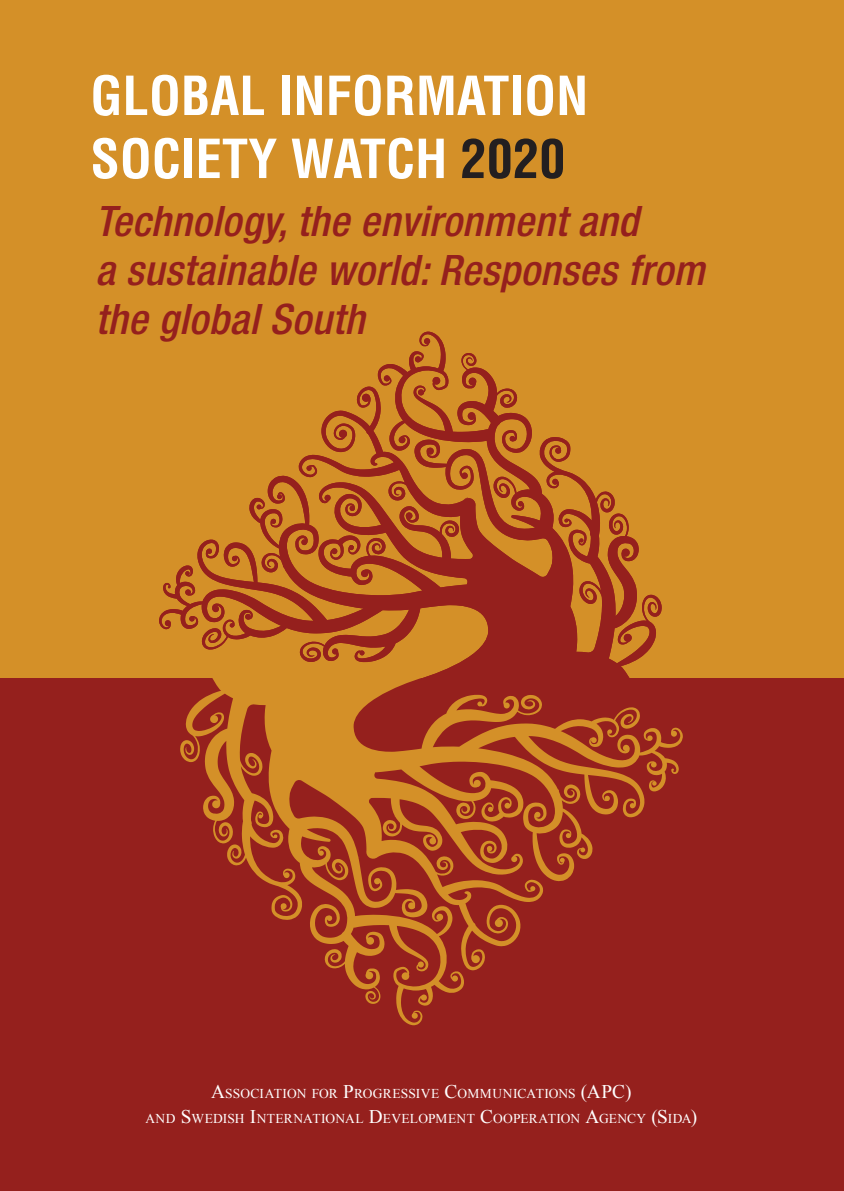
<style>
.page{position:relative;width:844px;height:1191px;background:#fff}
.page>*{position:absolute;margin:0;border:0;box-sizing:border-box;transform-origin:0 0}
.t1{font:700 condensed 52.5px/63px "Helvetica";color:#fff}
.t2{font:italic 500 condensed 42px/49px "Helvetica Neue";letter-spacing:.01em;color:#95201d}
.t3{font:13.47px/24.5px "Times New Roman";letter-spacing:.01em;color:#fff;text-align:center}
.s1{color:#231f20}
.s2{font-size:19.25px}
</style>
<div class="page">
<div style="left:0;top:0;width:843px;height:691px;background:#d49028"></div>
<div style="left:0;top:678px;width:843px;height:513px;background:#95201d"></div>
<svg style="left:159px;top:331px;width:502px;height:346px"></svg>
<div style="left:468px;top:377px;width:8px;height:8px;background:#95201d;border-radius:50%"></div>
<div style="left:467px;top:412px;width:8px;height:8px;background:#95201d;border-radius:50%"></div>
<div style="left:432px;top:377px;width:8px;height:7px;background:#95201d;border-radius:50%"></div>
<svg style="left:418px;top:389px;width:6px;height:6px"></svg>
<svg style="left:384px;top:375px;width:6px;height:6px"></svg>
<div style="left:362px;top:394px;width:8px;height:8px;background:#95201d;border-radius:50%"></div>
<div style="left:339px;top:430px;width:8px;height:8px;background:#95201d;border-radius:50%"></div>
<svg style="left:306px;top:466px;width:5px;height:5px"></svg>
<svg style="left:324px;top:495px;width:6px;height:6px"></svg>
<svg style="left:301px;top:539px;width:6px;height:6px"></svg>
<svg style="left:271px;top:519px;width:5px;height:5px"></svg>
<svg style="left:277px;top:494px;width:5px;height:5px"></svg>
<svg style="left:256px;top:504px;width:5px;height:5px"></svg>
<svg style="left:232px;top:556px;width:5px;height:5px"></svg>
<svg style="left:207px;top:548px;width:5px;height:6px"></svg>
<svg style="left:185px;top:571px;width:5px;height:4px"></svg>
<svg style="left:185px;top:589px;width:6px;height:6px"></svg>
<svg style="left:165px;top:620px;width:6px;height:6px"></svg>
<svg style="left:189px;top:616px;width:5px;height:5px"></svg>
<div style="left:212px;top:606px;width:7px;height:6px;background:#95201d;border-radius:50%"></div>
<svg style="left:245px;top:614px;width:6px;height:5px"></svg>
<svg style="left:332px;top:648px;width:6px;height:6px"></svg>
<svg style="left:359px;top:650px;width:5px;height:5px"></svg>
<svg style="left:331px;top:548px;width:6px;height:6px"></svg>
<svg style="left:349px;top:545px;width:5px;height:5px"></svg>
<div style="left:361px;top:570px;width:7px;height:7px;background:#95201d;border-radius:50%"></div>
<svg style="left:349px;top:505px;width:6px;height:6px"></svg>
<div style="left:405px;top:512px;width:7px;height:7px;background:#95201d;border-radius:50%"></div>
<svg style="left:415px;top:356px;width:6px;height:6px"></svg>
<svg style="left:424px;top:338px;width:6px;height:6px"></svg>
<div style="left:398px;top:436px;width:7px;height:7px;background:#95201d;border-radius:3px"></div>
<svg style="left:426px;top:447px;width:8px;height:8px"></svg>
<svg style="left:461px;top:472px;width:7px;height:7px"></svg>
<svg style="left:229px;top:623px;width:5px;height:4px"></svg>
<svg style="left:621px;top:548px;width:9px;height:9px"></svg>
<svg style="left:623px;top:633px;width:9px;height:9px"></svg>
<svg style="left:552px;top:479px;width:6px;height:5px"></svg>
<svg style="left:579px;top:538px;width:4px;height:5px"></svg>
<svg style="left:518px;top:501px;width:5px;height:5px"></svg>
<svg style="left:555px;top:448px;width:6px;height:6px"></svg>
<svg style="left:509px;top:436px;width:6px;height:5px"></svg>
<svg style="left:564px;top:518px;width:4px;height:5px"></svg>
<svg style="left:180px;top:677px;width:502px;height:348px"></svg>
<div style="left:365px;top:971px;width:8px;height:8px;background:#d49028;border-radius:50%"></div>
<div style="left:366px;top:937px;width:8px;height:7px;background:#d49028;border-radius:50%"></div>
<div style="left:401px;top:972px;width:8px;height:8px;background:#d49028;border-radius:50%"></div>
<div style="left:417px;top:961px;width:7px;height:6px;background:#d49028;border-radius:50%"></div>
<svg style="left:452px;top:975px;width:6px;height:6px"></svg>
<div style="left:471px;top:955px;width:8px;height:8px;background:#d49028;border-radius:50%"></div>
<div style="left:494px;top:919px;width:8px;height:8px;background:#d49028;border-radius:50%"></div>
<svg style="left:530px;top:886px;width:5px;height:5px"></svg>
<svg style="left:511px;top:856px;width:6px;height:6px"></svg>
<svg style="left:534px;top:812px;width:6px;height:5px"></svg>
<svg style="left:565px;top:833px;width:5px;height:5px"></svg>
<svg style="left:559px;top:857px;width:5px;height:5px"></svg>
<svg style="left:580px;top:847px;width:5px;height:5px"></svg>
<svg style="left:604px;top:795px;width:5px;height:6px"></svg>
<svg style="left:629px;top:803px;width:6px;height:5px"></svg>
<svg style="left:652px;top:781px;width:4px;height:4px"></svg>
<svg style="left:650px;top:762px;width:6px;height:5px"></svg>
<svg style="left:670px;top:730px;width:6px;height:6px"></svg>
<svg style="left:647px;top:735px;width:5px;height:5px"></svg>
<div style="left:622px;top:745px;width:7px;height:6px;background:#d49028;border-radius:50%"></div>
<svg style="left:591px;top:737px;width:5px;height:6px"></svg>
<svg style="left:503px;top:702px;width:6px;height:6px"></svg>
<svg style="left:477px;top:701px;width:5px;height:5px"></svg>
<svg style="left:504px;top:802px;width:6px;height:6px"></svg>
<svg style="left:488px;top:807px;width:5px;height:5px"></svg>
<div style="left:473px;top:780px;width:7px;height:7px;background:#d49028;border-radius:50%"></div>
<svg style="left:486px;top:846px;width:6px;height:5px"></svg>
<div style="left:429px;top:838px;width:7px;height:6px;background:#d49028;border-radius:50%"></div>
<svg style="left:421px;top:994px;width:6px;height:6px"></svg>
<svg style="left:411px;top:1012px;width:6px;height:6px"></svg>
<div style="left:436px;top:913px;width:7px;height:7px;background:#d49028;border-radius:3px"></div>
<svg style="left:407px;top:902px;width:8px;height:7px"></svg>
<svg style="left:373px;top:877px;width:7px;height:7px"></svg>
<svg style="left:607px;top:729px;width:5px;height:5px"></svg>
<svg style="left:211px;top:799px;width:9px;height:10px"></svg>
<svg style="left:209px;top:714px;width:9px;height:9px"></svg>
<svg style="left:283px;top:872px;width:6px;height:6px"></svg>
<svg style="left:258px;top:814px;width:5px;height:4px"></svg>
<svg style="left:318px;top:850px;width:6px;height:6px"></svg>
<svg style="left:280px;top:903px;width:6px;height:6px"></svg>
<svg style="left:326px;top:915px;width:6px;height:6px"></svg>
<svg style="left:273px;top:834px;width:4px;height:4px"></svg>
<h1 class="t1" style="left:90px;top:64px;width:499px">GLOBAL INFORMATION<br>SOCIETY WATCH <span class="s1">2020</span></h1>
<h2 class="t2" style="left:95px;top:196px;width:610px">Technology, the environment and<br>a sustainable world: Responses from the global South</h2>
<p class="t3" style="left:145px;top:1081px;width:553px"><span class="s2">A</span>SSOCIATION FOR <span class="s2">P</span>ROGRESSIVE <span class="s2">C</span>OMMUNICATIONS <span class="s2">(APC)<br></span>AND <span class="s2">S</span>WEDISH <span class="s2">I</span>NTERNATIONAL <span class="s2">D</span>EVELOPMENT <span class="s2">C</span>OOPERATION <span class="s2">A</span>GENCY <span class="s2">(S</span>IDA<span class="s2">)</span></p>
</div>
